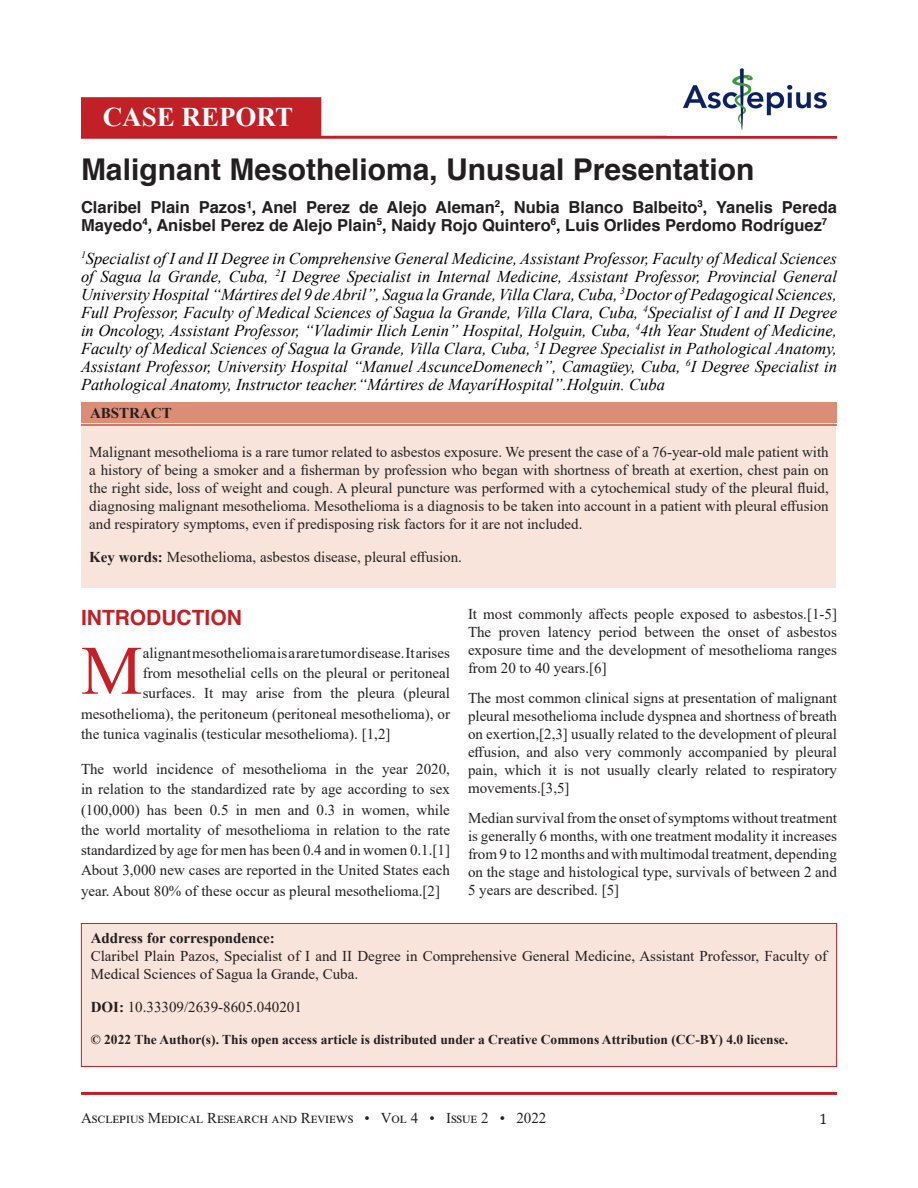
<style>
.page{position:relative;width:918px;height:1188px;background:#fff}
.page>*{position:absolute;margin:0;border:0;box-sizing:border-box;transform-origin:0 0}
.t1{font:69.3px "Times New Roman";color:#c52025}
.t2{font:700 30px "Helvetica";color:#231f20}
.t3{font:700 27px "Times New Roman";color:#fff}
.t4{font:700 21px "Helvetica";color:#c02026}
.t5{font:italic 16.5px/18px "Times New Roman";color:#000;text-align:justify}
.t6{font:700 16.5px/18px "Helvetica";color:#231f20}
.t7{font:15px/18px "Times New Roman";color:#231f20;text-align:justify}
.HTML_Preformatted{font:15px/18px "Times New Roman";color:#222;text-align:justify}
.t8{font:700 15px "Times New Roman";color:#231f20}
.t9{font:15px "Cambria";color:#231f20}
.t10{font:700 13.5px "Times New Roman";color:#231f20}
.s1{color:#0d0d0d}
.s2{font-weight:700}
</style>
<div class="page">
<hr style="left:81px;top:1092px;width:756px;height:3px;background:#c02026">
<div style="left:82px;top:98px;width:239px;height:38px;background:#c02026"></div>
<div style="left:81px;top:97px;width:240px;height:40px;border:2px solid #c02026"></div>
<hr style="left:81px;top:136px;width:756px;height:3px;background:#c02026">
<img style="left:682px;top:68px;width:145px;height:62px">
<div style="left:81px;top:923px;width:756px;height:143px;background:#f8e4db"></div>
<div style="left:81px;top:923px;width:756px;height:144px;border:1px solid #c52025"></div>
<div style="left:81px;top:402px;width:756px;height:21px;background:#db8d75"></div>
<div style="left:82px;top:423px;width:754px;height:164px;background:#f8e4db"></div>
<hr style="left:81px;top:424px;width:756px;height:2px;background:#ca5340">
<p class="t3" style="left:103px;top:97px;width:192px">CASE REPORT</p>
<p class="t2" style="left:81px;top:145px;width:675px">Malignant Mesothelioma, Unusual Presentation</p>
<p class="t6" style="left:81px;top:198px;width:757px">Claribel Plain Pazos<span class="s1">¹,</span> Anel Perez de Alejo Aleman<sup>2</sup><span class="s1">,</span> Nubia Blanco Balbeito<sup>3</sup><span class="s1">,</span> Yanelis Pereda<br>Mayedo<sup>4</sup><span class="s1">,</span> Anisbel Perez de Alejo Plain<sup>5</sup><span class="s1">,</span> Naidy Rojo Quintero<sup>6</sup><span class="s1">,</span> Luis Orlides Perdomo Rodríguez<sup>7</sup></p>
<p class="t5" style="left:81px;top:249px;width:758px"><sup>1</sup>Specialist of I and II Degree in Comprehensive General Medicine, Assistant Professor, Faculty of Medical Sciences of Sagua la Grande, Cuba, <sup>2</sup>I Degree Specialist in Internal Medicine, Assistant Professor, Provincial General University Hospital “Mártires del 9 de Abril”, Sagua la Grande, Villa Clara, Cuba, <sup>3</sup>Doctor of Pedagogical Sciences, Full Professor, Faculty of Medical Sciences of Sagua la Grande, Villa Clara, Cuba, <sup>4</sup>Specialist of I and II Degree in Oncology, Assistant Professor, “Vladimir Ilich Lenin” Hospital, Holguin, Cuba, <sup>4</sup>4th Year Student of Medicine, Faculty of Medical Sciences of Sagua la Grande, Villa Clara, Cuba, <sup>5</sup>I Degree Specialist in Pathological Anatomy, Assistant Professor, University Hospital “Manuel AscunceDomenech”, Camagüey, Cuba, <sup>6</sup>I Degree Specialist in Pathological Anatomy, Instructor teacher.“Mártires de MayaríHospital”.Holguin. Cuba</p>
<p class="t8" style="left:90px;top:403px;width:83px">ABSTRACT</p>
<p class="HTML_Preformatted" style="left:89px;top:443px;width:741px">Malignant mesothelioma is a rare tumor related to asbestos exposure. We present the case of a 76-year-old male patient with a history of being a smoker and a fisherman by profession who began with shortness of breath at exertion, chest pain on the right side, loss of weight and cough. A pleural puncture was performed with a cytochemical study of the pleural fluid, diagnosing malignant mesothelioma. Mesothelioma is a diagnosis to be taken into account in a patient with pleural effusion and respiratory symptoms, even if predisposing risk factors for it are not included.</p>
<p class="HTML_Preformatted" style="left:89px;top:548px;width:374px"><span class="s2">Key words:</span> Mesothelioma, asbestos disease, pleural effusion.</p>
<p class="t4" style="left:81px;top:600px;width:162px">INTRODUCTION</p>
<p class="t1" style="left:81px;top:622px;width:63px">M</p>
<p class="t7" style="left:143px;top:643px;width:309px">alignant mesothelioma is a rare tumor disease. It arises</p>
<p class="t7" style="left:143px;top:664px;width:309px">from mesothelial cells on the pleural or peritoneal</p>
<p class="t7" style="left:143px;top:684px;width:309px">surfaces. It may arise from the pleura (pleural</p>
<p class="t7" style="left:81px;top:704px;width:371px">mesothelioma), the peritoneum (peritoneal mesothelioma), or</p>
<p class="t7" style="left:81px;top:724px;width:311px">the tunica vaginalis (testicular mesothelioma). [1,2]</p>
<p class="t7" style="left:81px;top:758px;width:371px;line-height:20.2px">The world incidence of mesothelioma in the year 2020, in relation to the standardized rate by age according to sex (100,000) has been 0.5 in men and 0.3 in women, while the world mortality of mesothelioma in relation to the rate standardized by age for men has been 0.4 and in women 0.1.[1] About 3,000 new cases are reported in the United States each year. About 80% of these occur as pleural mesothelioma.[2]</p>
<p class="t7" style="left:468px;top:605px;width:371px">It most commonly affects people exposed to asbestos.[1-5] The proven latency period between the onset of asbestos exposure time and the development of mesothelioma ranges from 20 to 40 years.[6]</p>
<p class="t7" style="left:468px;top:689px;width:371px">The most common clinical signs at presentation of malignant pleural mesothelioma include dyspnea and shortness of breath on exertion,[2,3] usually related to the development of pleural effusion, and also very commonly accompanied by pleural pain, which it is not usually clearly related to respiratory movements.[3,5]</p>
<p class="t7" style="left:468px;top:809px;width:371px">Median survival from the onset of symptoms without treatment is generally 6 months, with one treatment modality it increases from 9 to 12 months and with multimodal treatment, depending on the stage and histological type, survivals of between 2 and 5 years are described. [5]</p>
<p class="t8" style="left:91px;top:927px;width:186px">Address for correspondence:</p>
<p class="t7" style="left:91px;top:947px;width:738px">Claribel Plain Pazos, Specialist of I and II Degree in Comprehensive General Medicine, Assistant Professor, Faculty of<br>Medical Sciences of Sagua la Grande, Cuba.</p>
<p class="t7" style="left:91px;top:998px;width:213px"><span class="s2">DOI:</span> 10.33309/2639-8605.040201</p>
<p class="t10" style="left:91px;top:1029px;width:699px">© 2022 The Author(s). This open access article is distributed under a Creative Commons Attribution (CC-BY) 4.0 license.</p>
<p class="t7" style="left:81px;top:1108px;width:467px">Asclepius Medical Research and Reviews • Vol 4 • Issue 2 • 2022</p>
<p class="t9" style="left:819px;top:1110px;width:10px">1</p>
</div>
